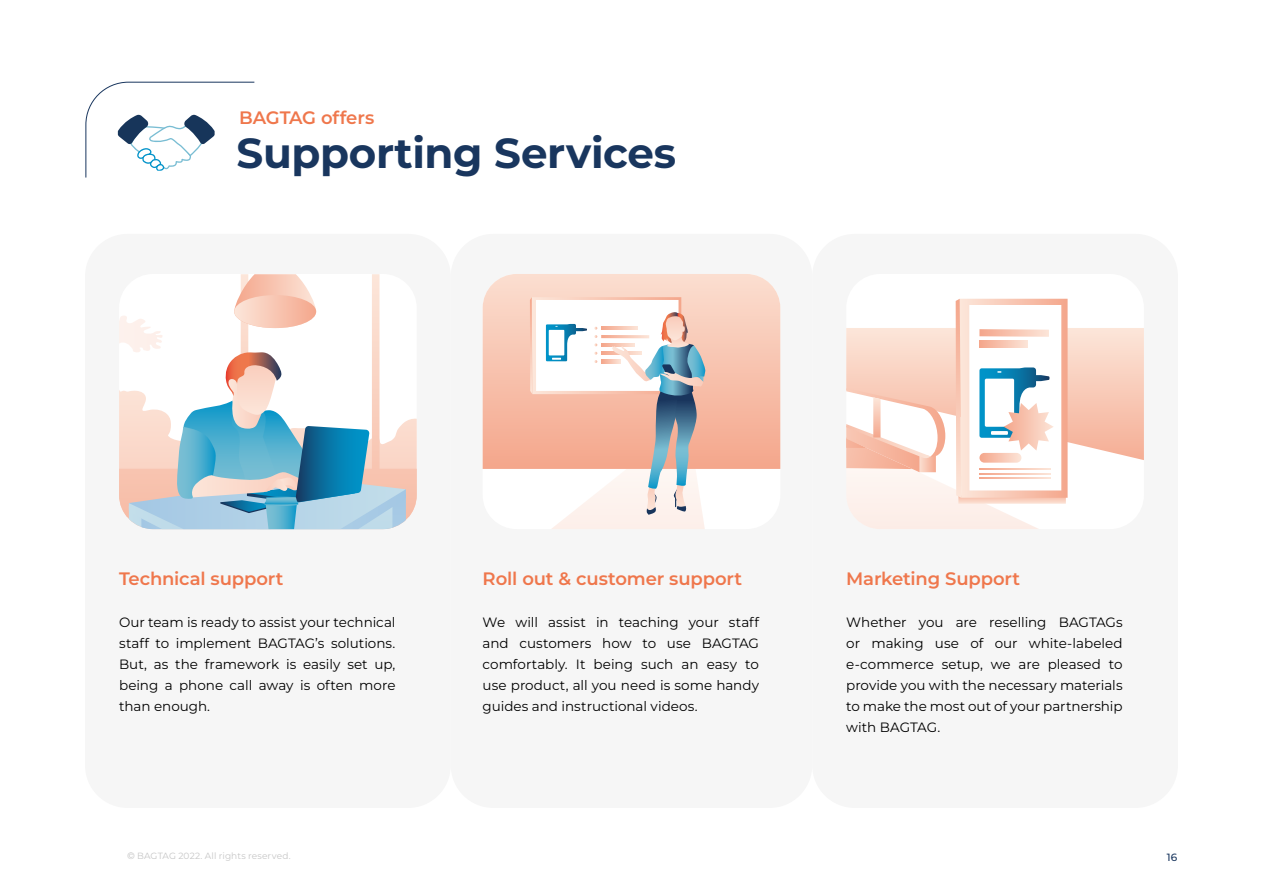
<style>
.page{position:relative;width:1263px;height:893px;background:#fff}
.page>*{position:absolute;margin:0;border:0;box-sizing:border-box;transform-origin:0 0}
.t1{font:700 42px "Montserrat";letter-spacing:-.01em;color:#19365e}
.t2{font:600 18px "Montserrat";letter-spacing:-.005em;color:#ef774c}
.t3{font:13.5px/21px "Montserrat";color:#000;text-align:justify}
.t4{font:500 10.5px "Montserrat";color:#19365e}
.t5{font:9px "Montserrat";letter-spacing:.015em;color:#c6c6c6}
.s1{font-family:"Helvetica Neue"}
</style>
<div class="page">
<div style="left:451px;top:234px;width:361px;height:574px;background:#f6f6f6;border-radius:43px"></div>
<div style="left:812px;top:234px;width:366px;height:574px;background:#f6f6f6;border-radius:43px"></div>
<div style="left:85px;top:234px;width:366px;height:574px;background:#f6f6f6;border-radius:43px"></div>
<svg style="left:119px;top:274px;width:298px;height:255px"></svg>
<div style="left:483px;top:274px;width:297px;height:255px;background:#fff;border-radius:34px"></div>
<svg style="left:484px;top:274px;width:296px;height:195px;background:#f8cab8"></svg>
<svg style="left:483px;top:297px;width:233px;height:232px"></svg>
<div style="left:846px;top:274px;width:298px;height:255px;background:#fff;border-radius:34px"></div>
<svg style="left:846px;top:299px;width:298px;height:230px"></svg>
<svg style="left:85px;top:81px;width:170px;height:97px"></svg>
<h2 class="t2" style="left:239px;top:105px;width:137px">BAGTAG offers</h2>
<h1 class="t1" style="left:237px;top:125px;width:441px">Supporting Services</h1>
<h2 class="t2" style="left:119px;top:567px;width:166px">Technical support</h2>
<p class="t3" style="left:119px;top:611px;width:278px">Our team is ready to assist your technical staff to implement BAGTAG’s solutions.<br>But, as the framework is easily set up, being a phone call away is often more than enough.</p>
<h2 class="t2" style="left:483px;top:567px;width:261px">Roll out &amp; customer support</h2>
<p class="t3" style="left:483px;top:611px;width:278px">We will assist in teaching your staff and customers how to use BAGTAG comfortably. It being such an easy to use product, all you need is some handy guides and instructional videos.</p>
<h2 class="t2" style="left:846px;top:567px;width:175px">Marketing Support</h2>
<p class="t3" style="left:846px;top:611px;width:278px">Whether you are reselling BAGTAGs or making use of our white-labeled e-commerce setup, we are pleased to provide you with the necessary materials to make the most out of your partnership with BAGTAG.</p>
<p class="t5" style="left:128px;top:850px;width:165px"><span class="s1">©</span> BAGTAG 2022. All rights reserved.</p>
<p class="t4" style="left:1167px;top:850px;width:12px">16</p>
</div>
